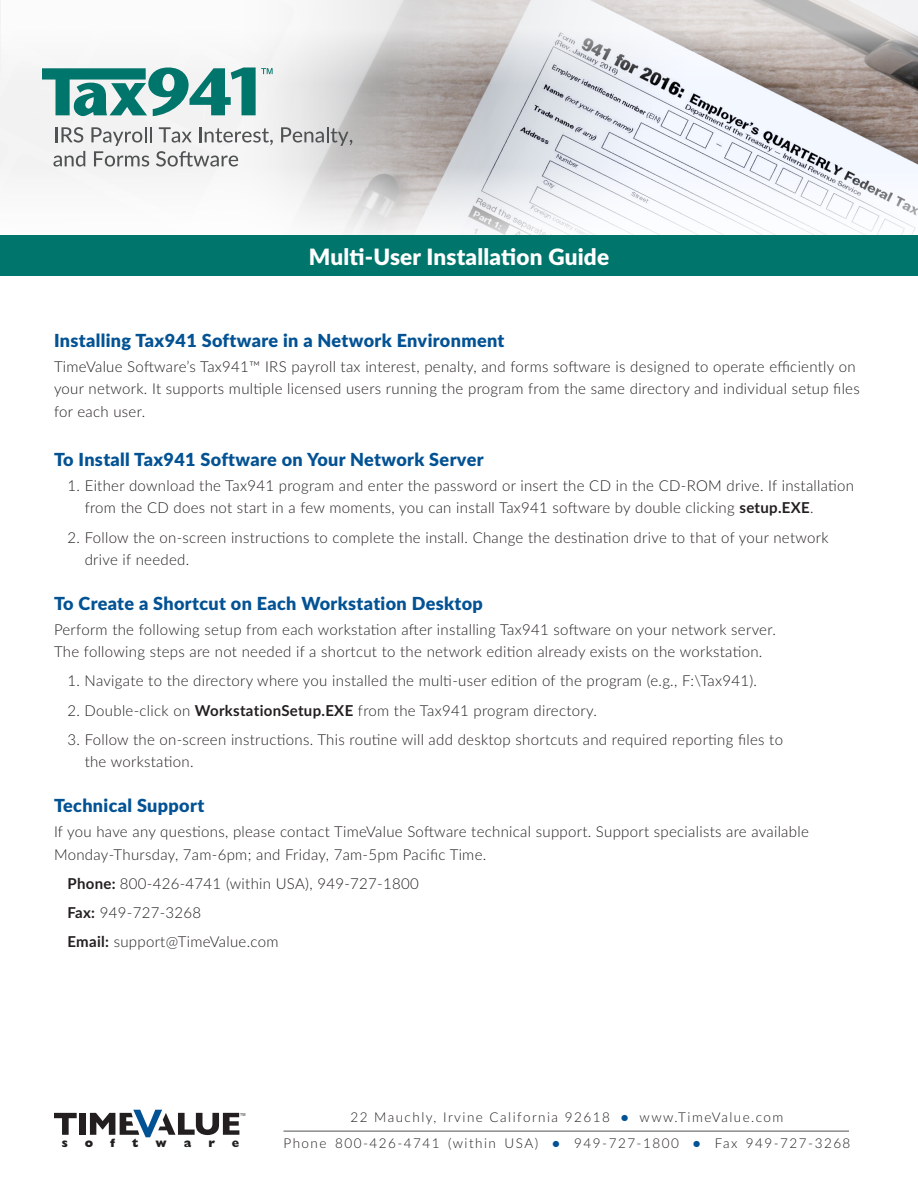
<style>
.page{position:relative;width:918px;height:1188px;background:#fff}
.page>*{position:absolute;margin:0;border:0;box-sizing:border-box;transform-origin:0 0}
.t1{font:900 22.5px "Lato";letter-spacing:.01em;color:#fff}
.t2{font:900 18px "Lato";letter-spacing:.02em;color:#035294}
.t3{font:300 15px/22.5px "Lato";letter-spacing:.02em;color:#231f20}
.t4{font:300 13.5px/25.5px "Lato";letter-spacing:.11em;color:#231f20;text-align:center}
.t5{font:800 12.15px "Gill Sans";color:#231f20}
.t6{font:300 7.2px "Gill Sans";color:#231f20}
.s1{font-weight:700}
.s2{font-weight:800;color:#035294}
</style>
<div class="page">
<img style="left:486px;top:117px;width:432px;height:118px">
<svg style="left:0;top:0;width:486px;height:235px;fill:#f2f2f2"></svg>
<svg style="left:1px;top:0;width:917px;height:117px"></svg>
<svg style="left:42px;top:68px;width:231px;height:48px"></svg>
<svg style="left:56px;top:127px;width:27px;height:16px"></svg>
<svg style="left:281px;top:127px;width:71px;height:19px"></svg>
<svg style="left:53px;top:151px;width:32px;height:16px"></svg>
<svg style="left:91px;top:127px;width:182px;height:40px"></svg>
<svg style="left:54px;top:1113px;width:23px;height:22px"></svg>
<div style="left:80px;top:1113px;width:6px;height:22px;background:#231f20"></div>
<svg style="left:90px;top:1110px;width:149px;height:27px"></svg>
<div style="left:0;top:235px;width:918px;height:41px;background:#00756b"></div>
<hr style="left:284px;top:1131px;width:565px;height:1px;background:#505353">
<h1 class="t1" style="left:309px;top:239px;width:302px">Multi-User Installation Guide</h1>
<p class="t2" style="left:54px;top:327px;width:452px">Installing Tax941 Software in a Network Environment</p>
<p class="t3" style="left:54px;top:355px;width:807px">TimeValue Software’s Tax941™ IRS payroll tax interest, penalty, and forms software is designed to operate efficiently on your network. It supports multiple licensed users running the program from the same directory and individual setup files for each user.</p>
<p class="t2" style="left:54px;top:446px;width:431px">To Install Tax941 Software on Your Network Server</p>
<p class="t3" style="left:85px;top:474px;width:771px;text-indent:-17px">1. Either download the Tax941 program and enter the password or insert the CD in the CD-ROM drive. If installation from the CD does not start in a few moments, you can install Tax941 software by double clicking <span class="s1">setup.EXE</span>.</p>
<p class="t3" style="left:85px;top:525px;width:745px;text-indent:-17px">2. Follow the on-screen instructions to complete the install. Change the destination drive to that of your network drive if needed.</p>
<p class="t2" style="left:54px;top:590px;width:430px">To Create a Shortcut on Each Workstation Desktop</p>
<p class="t3" style="left:54px;top:618px;width:723px">Perform the following setup from each workstation after installing Tax941 software on your network server.<br>The following steps are not needed if a shortcut to the network edition already exists on the workstation.</p>
<p class="t3" style="left:68px;top:669px;width:691px">1. Navigate to the directory where you installed the multi-user edition of the program (e.g., F:\Tax941).</p>
<p class="t3" style="left:68px;top:699px;width:531px">2. Double-click on <span class="s1">WorkstationSetup.EXE</span> from the Tax941 program directory.</p>
<p class="t3" style="left:85px;top:728px;width:700px;text-indent:-17px">3. Follow the on-screen instructions. This routine will add desktop shortcuts and required reporting files to the workstation.</p>
<p class="t2" style="left:54px;top:792px;width:152px">Technical Support</p>
<p class="t3" style="left:54px;top:820px;width:756px">If you have any questions, please contact TimeValue Software technical support. Support specialists are available<br>Monday-Thursday, 7am-6pm; and Friday, 7am-5pm Pacific Time.</p>
<p class="t3" style="left:68px;top:868px;width:353px;line-height:29.2px"><span class="s1">Phone:</span> 800-426-4741 (within USA), 949-727-1800<br><span class="s1">Fax:</span> 949-727-3268<br><span class="s1">Email:</span> support@TimeValue.com</p>
<p class="t6" style="left:239px;top:1111px;width:8px">™</p>
<p class="t5" style="left:62px;top:1136px;width:8px">s</p>
<p class="t5" style="left:85px;top:1136px;width:10px">o</p>
<p class="t5" style="left:110px;top:1136px;width:7px">f</p>
<p class="t5" style="left:132px;top:1136px;width:8px">t</p>
<p class="t5" style="left:156px;top:1136px;width:13px">w</p>
<p class="t5" style="left:184px;top:1136px;width:9px">a</p>
<p class="t5" style="left:208px;top:1136px;width:8px">r</p>
<p class="t5" style="left:232px;top:1136px;width:9px">e</p>
<p class="t4" style="left:284px;top:1104px;width:568px">22 Mauchly, Irvine California 92618 <span class="s2">•</span> www.TimeValue.com<br>Phone 800-426-4741 (within USA) <span class="s2">•</span> 949-727-1800 <span class="s2">•</span> Fax 949-727-3268</p>
</div>
